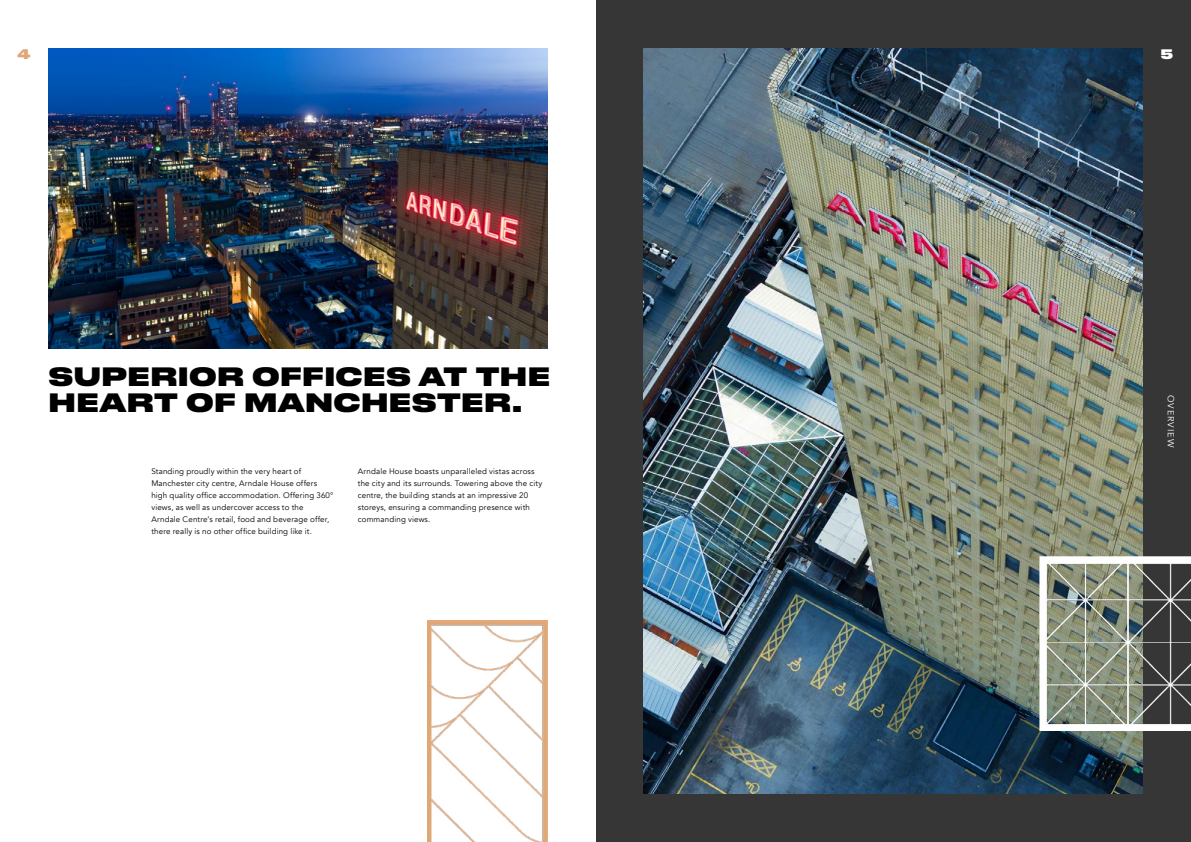
<style>
.page{position:relative;width:1191px;height:842px;background:#fff}
.page>*{position:absolute;margin:0;border:0;box-sizing:border-box;transform-origin:0 0}
.t1{font:25px "Druk Text Wide Super";letter-spacing:-.015em;color:#000}
.t2{font:13px "Druk Text Wide Super";color:#e1a678}
.t3{font:13px "Druk Text Wide Super";color:#fff}
.t4{font:9px "Avenir";letter-spacing:.11em;color:#fff}
.t5{font:8px/12px "Avenir";letter-spacing:.015em;color:#000}
</style>
<div class="page">
<div style="left:596px;top:0;width:595px;height:842px;background:#373636"></div>
<img style="left:48px;top:48px;width:499px;height:301px">
<img style="left:643px;top:48px;width:499px;height:746px">
<img style="left:1039px;top:557px;width:152px;height:173px">
<img style="left:427px;top:620px;width:120px;height:222px">
<h2 class="t2" style="left:17px;top:42px;width:15px">4</h2>
<h1 class="t1" style="left:48px;top:355px;width:504px">SUPERIOR OFFICES AT THE</h1>
<h1 class="t1" style="left:48px;top:381px;width:476px">HEART OF MANCHESTER.</h1>
<p class="t5" style="left:151px;top:465px;width:184px">Standing proudly within the very heart of Manchester city centre, Arndale House offers high quality office accommodation. Offering 360° views, as well as undercover access to the Arndale Centre’s retail, food and beverage offer, there really is no other office building like it.</p>
<p class="t5" style="left:358px;top:465px;width:186px">Arndale House boasts unparalleled vistas across the city and its surrounds. Towering above the city centre, the building stands at an impressive 20 storeys, ensuring a commanding presence with commanding views.</p>
<h2 class="t3" style="left:1160px;top:42px;width:14px">5</h2>
<p class="t4" style="left:1176px;top:395px;width:54px;rotate:90deg">OVERVIEW</p>
</div>
